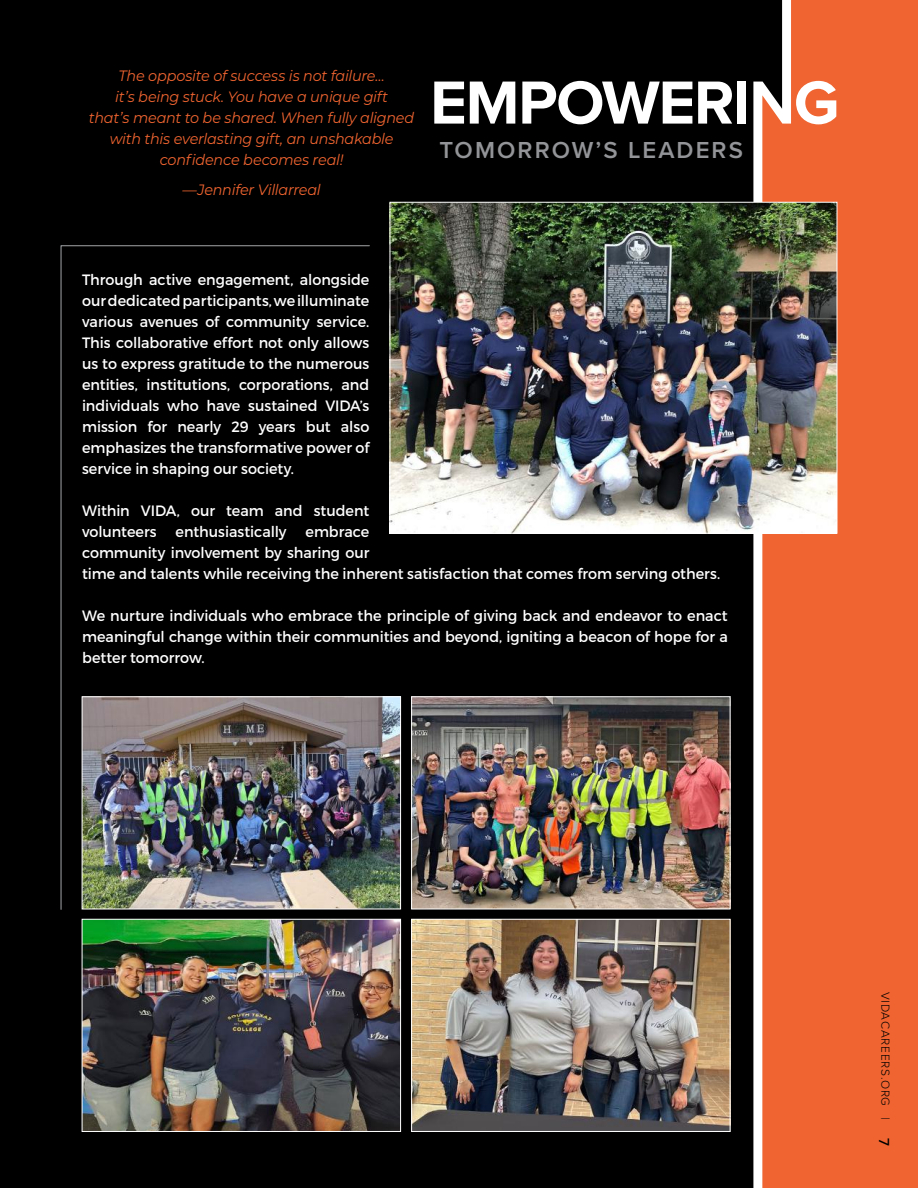
<style>
.page{position:relative;width:918px;height:1188px;background:#000}
.page>*{position:absolute;margin:0;border:0;box-sizing:border-box;transform-origin:0 0}
.t1{font:600 24px "Proxima Nova";letter-spacing:.085em;color:#929497}
.t2{font:15px/21px "Montserrat";color:#fff;text-align:justify;scale:.96 1}
.t3{font:italic 15px/21px "Montserrat";letter-spacing:-.015em;color:#ef6430;text-align:center;scale:.96 1}
.t4{font:500 15px "Proxima Nova";color:#000}
.t5{font:300 12px "Proxima Nova";letter-spacing:.06em;color:#000}
</style>
<div class="page">
<div style="left:791px;top:0;width:127px;height:1188px;background:#ef6430"></div>
<svg style="left:434px;top:82px;width:30px;height:42px"></svg>
<svg style="left:470px;top:82px;width:45px;height:42px"></svg>
<svg style="left:522px;top:81px;width:170px;height:43px"></svg>
<svg style="left:698px;top:82px;width:34px;height:42px"></svg>
<div style="left:737px;top:82px;width:9px;height:42px;background:#fff"></div>
<svg style="left:753px;top:0;width:38px;height:1188px;background:#da8160"></svg>
<svg style="left:796px;top:81px;width:40px;height:43px;background:#f7b9a1"></svg>
<img style="left:370px;top:698px;width:29px;height:209px">
<img style="left:84px;top:921px;width:315px;height:209px">
<div style="left:82px;top:919px;width:319px;height:213px;border:1px solid #fff"></div>
<img style="left:413px;top:698px;width:315px;height:209px">
<div style="left:411px;top:696px;width:319px;height:213px;border:1px solid #fff"></div>
<img style="left:413px;top:921px;width:315px;height:209px">
<div style="left:411px;top:919px;width:319px;height:213px;border:1px solid #fff"></div>
<img style="left:392px;top:204px;width:443px;height:328px">
<div style="left:390px;top:202px;width:447px;height:332px;border:1px solid #fff"></div>
<img style="left:60px;top:245px;width:310px;height:665px">
<p class="t3" style="left:89px;top:65px;width:340px">The opposite of success is not failure…<br>it’s being stuck. You have a unique gift<br>that’s meant to be shared. When fully aligned with this everlasting gift, an unshakable confidence becomes real!</p>
<p class="t3" style="left:182px;top:179px;width:146px">—Jennifer Villarreal</p>
<h1 class="t1" style="left:439px;top:132px;width:305px">TOMORROW’S LEADERS</h1>
<p class="t2" style="left:82px;top:269px;width:301px">Through active engagement, alongside our dedicated participants, we illuminate various avenues of community service.<br>This collaborative effort not only allows us to express gratitude to the numerous entities, institutions, corporations, and individuals who have sustained VIDA’s mission for nearly 29 years but also emphasizes the transformative power of service in shaping our society.</p>
<p class="t2" style="left:82px;top:500px;width:301px">Within VIDA, our team and student volunteers</p>
<p class="t2" style="left:176px;top:521px;width:117px">enthusiastically</p>
<p class="t2" style="left:82px;top:521px;width:666px;text-align:left;text-indent:223px">embrace<br>community involvement by sharing our<br>time and talents while receiving the inherent satisfaction that comes from serving others.</p>
<p class="t2" style="left:82px;top:605px;width:674px">We nurture individuals who embrace the principle of giving back and endeavor to enact meaningful change within their communities and beyond, igniting a beacon of hope for a better tomorrow.</p>
<p class="t5" style="left:894px;top:992px;width:129px;rotate:90deg">VIDACAREERS.ORG |</p>
<p class="t4" style="left:895px;top:1138px;width:9px;rotate:90deg">7</p>
</div>
